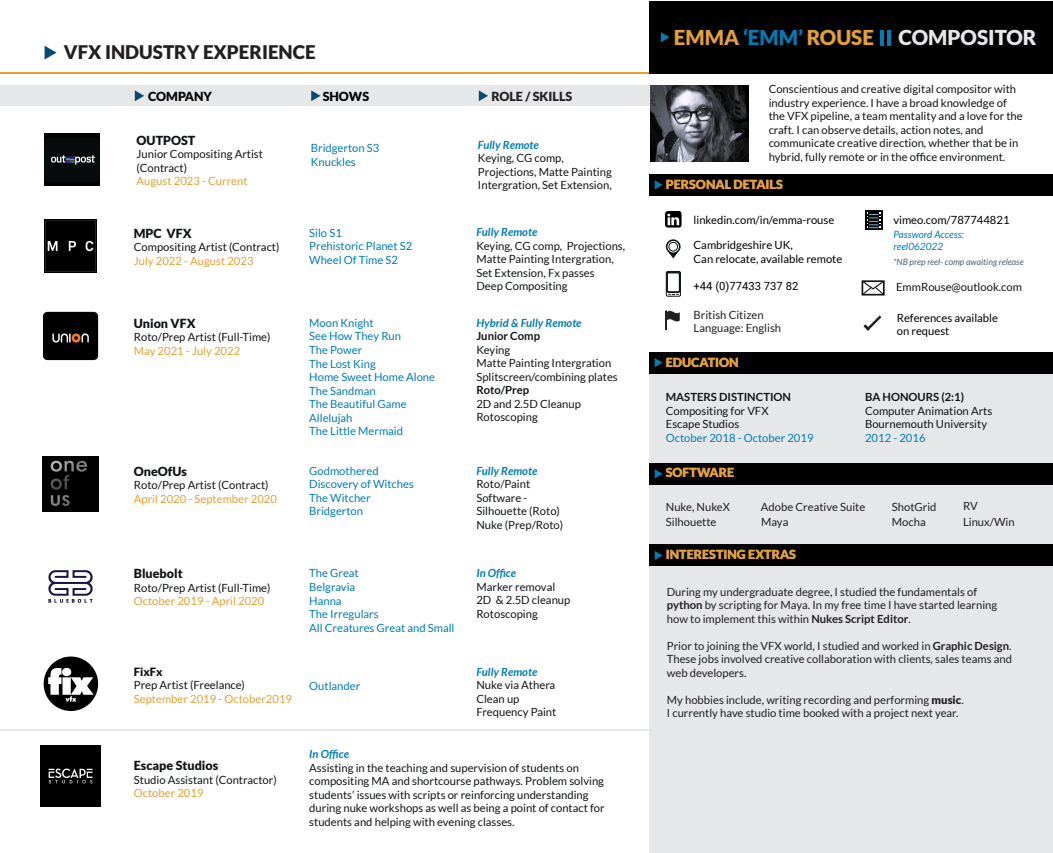
<style>
.page{position:relative;width:1053px;height:853px;background:#fff}
.page>*{position:absolute;margin:0;border:0;box-sizing:border-box;transform-origin:0 0}
.t1{font:900 20.5px "Lato";color:#e6e7e9}
.t2{font:900 18.75px "Lato";color:#231f20}
.t3{font:900 12.5px "Lato";color:#111416}
.t4{font:900 12.5px "Lato";color:#e3a035}
.t5{font:900 12.5px "Lato";color:#000}
.t6{font:900 12.5px "Lato";color:#231f20}
.t7{font:900 11.38px "Lato";color:#111416}
.t8{font:11.25px/13.5px "Lato";color:#111416}
.t9{font:11.25px/13.5px "Lato";color:#231f20}
.t10{font:11.25px/13.5px "Lato";color:#007db4}
.t11{font:11.25px "Lato";color:#e3a035}
.t12{font:11.25px/13.5px "Lato";color:#000001}
.t13{font:italic 700 11.25px "Lato";color:#007db4}
.t14{font:700 11.25px "Lato";color:#111416}
.t15{font:11.25px "Roboto";color:#000001}
.t16{font:italic 10px/12px "Lato";color:#007db4}
.t17{font:italic 8.75px "Lato";color:#4b626e}
.s1{color:#e3a035}
.s2{color:#007db4}
.s3{font-weight:700}
.s4{font-weight:900}
</style>
<div class="page">
<div style="left:0;top:85px;width:665px;height:21px;background:#e6e7e9"></div>
<div style="left:649px;top:372px;width:403px;height:480px;background:#e6e7e9"></div>
<hr style="left:0;top:72px;width:870px;height:2px;background:#e3a035">
<img style="left:43px;top:656px;width:55px;height:55px">
<img style="left:48px;top:570px;width:45px;height:33px">
<img style="left:43px;top:456px;width:55px;height:55px">
<img style="left:40px;top:745px;width:61px;height:61px">
<img style="left:43px;top:312px;width:55px;height:48px">
<img style="left:44px;top:219px;width:53px;height:53px">
<svg style="left:45px;top:46px;width:12px;height:14px"></svg>
<div style="left:649px;top:2px;width:403px;height:72px;background:#000"></div>
<div style="left:665px;top:271px;width:16px;height:25px;border:1px solid #111416;border-radius:2px"></div>
<div style="left:666px;top:271px;width:14px;height:22px;border:2px solid #111416;border-radius:2px"></div>
<svg style="left:861px;top:280px;width:24px;height:16px"></svg>
<svg style="left:665px;top:239px;width:15px;height:19px"></svg>
<div style="left:668px;top:242px;width:10px;height:9px;border:1px solid #111416;border-radius:50%"></div>
<svg style="left:865px;top:210px;width:17px;height:19px"></svg>
<img style="left:665px;top:212px;width:16px;height:16px">
<svg style="left:665px;top:310px;width:14px;height:19px"></svg>
<div style="left:649px;top:463px;width:403px;height:21px;background:#000"></div>
<div style="left:649px;top:352px;width:403px;height:21px;background:#000"></div>
<div style="left:649px;top:174px;width:403px;height:21px;background:#000"></div>
<svg style="left:863px;top:315px;width:18px;height:15px"></svg>
<div style="left:649px;top:544px;width:403px;height:21px;background:#000"></div>
<svg style="left:654px;top:180px;width:8px;height:9px"></svg>
<svg style="left:654px;top:358px;width:8px;height:9px"></svg>
<svg style="left:654px;top:469px;width:8px;height:9px"></svg>
<svg style="left:654px;top:551px;width:8px;height:8px"></svg>
<svg style="left:135px;top:90px;width:9px;height:11px"></svg>
<svg style="left:311px;top:90px;width:9px;height:11px"></svg>
<svg style="left:479px;top:90px;width:9px;height:11px"></svg>
<svg style="left:661px;top:32px;width:8px;height:10px"></svg>
<hr style="left:880px;top:30px;width:3px;height:16px;background:#007db4">
<svg style="left:887px;top:30px;width:3px;height:16px"></svg>
<img style="left:650px;top:85px;width:98px;height:77px">
<hr style="left:0;top:728px;width:650px;height:2px;background:#e6e7e9">
<img style="left:45px;top:133px;width:54px;height:52px">
<h2 class="t2" style="left:64px;top:42px;width:253px">VFX INDUSTRY EXPERIENCE</h2>
<p class="t5" style="left:148px;top:89px;width:65px">COMPANY</p>
<p class="t5" style="left:323px;top:89px;width:48px">SHOWS</p>
<p class="t6" style="left:491px;top:89px;width:82px">ROLE / SKILLS</p>
<p class="t3" style="left:137px;top:133px;width:60px">OUTPOST</p>
<p class="t8" style="left:137px;top:147px;width:128px">Junior Compositing Artist (Contract)</p>
<p class="t11" style="left:137px;top:175px;width:112px">August 2023 - Current</p>
<p class="t3" style="left:134px;top:226px;width:59px">MPC VFX</p>
<p class="t8" style="left:134px;top:240px;width:147px">Compositing Artist (Contract)</p>
<p class="t11" style="left:134px;top:254px;width:121px">July 2022 - August 2023</p>
<p class="t3" style="left:134px;top:316px;width:63px">Union VFX</p>
<p class="t8" style="left:134px;top:330px;width:138px">Roto/Prep Artist (Full-Time)</p>
<p class="t11" style="left:134px;top:344px;width:108px">May 2021 - July 2022</p>
<p class="t3" style="left:134px;top:463px;width:55px">OneOfUs</p>
<p class="t8" style="left:134px;top:478px;width:136px">Roto/Prep Artist (Contract)</p>
<p class="t11" style="left:134px;top:492px;width:145px">April 2020 - September 2020</p>
<p class="t3" style="left:134px;top:566px;width:50px">Bluebolt</p>
<p class="t8" style="left:134px;top:580px;width:138px">Roto/Prep Artist (Full-Time)</p>
<p class="t11" style="left:134px;top:594px;width:132px">October 2019 - April 2020</p>
<p class="t7" style="left:134px;top:664px;width:30px">FixFx</p>
<p class="t8" style="left:134px;top:678px;width:113px">Prep Artist (Freelance)</p>
<p class="t11" style="left:134px;top:692px;width:160px">September 2019 - October2019</p>
<p class="t3" style="left:134px;top:757px;width:86px">Escape Studios</p>
<p class="t8" style="left:134px;top:772px;width:144px">Studio Assistant (Contractor)</p>
<p class="t11" style="left:134px;top:786px;width:71px">October 2019</p>
<p class="t10" style="left:311px;top:141px;width:70px">Bridgerton S3<br>Knuckles</p>
<p class="t13" style="left:478px;top:138px;width:62px">Fully Remote</p>
<p class="t8" style="left:478px;top:151px;width:135px">Keying, CG comp,<br>Projections, Matte Painting<br>Intergration, Set Extension,</p>
<p class="t10" style="left:309px;top:226px;width:105px">Silo S1<br>Prehistoric Planet S2<br>Wheel Of Time S2</p>
<p class="t10" style="left:309px;top:316px;width:127px">Moon Knight<br>See How They Run<br>The Power<br>The Lost King<br>Home Sweet Home Alone<br>The Sandman<br>The Beautiful Game<br>Allelujah<br>The Little Mermaid</p>
<p class="t13" style="left:476px;top:226px;width:62px">Fully Remote</p>
<p class="t8" style="left:476px;top:239px;width:150px">Keying, CG comp, Projections,<br>Matte Painting Intergration,<br>Set Extension, Fx passes<br>Deep Compositing</p>
<p class="t13" style="left:476px;top:316px;width:107px">Hybrid &amp; Fully Remote</p>
<p class="t14" style="left:476px;top:329px;width:65px">Junior Comp</p>
<p class="t8" style="left:476px;top:342px;width:143px">Keying<br>Matte Painting Intergration<br>Splitscreen/combining plates</p>
<p class="t14" style="left:476px;top:383px;width:54px">Roto/Prep</p>
<p class="t8" style="left:476px;top:396px;width:106px">2D and 2.5D Cleanup<br>Rotoscoping</p>
<p class="t10" style="left:309px;top:463px;width:106px">Godmothered<br>Discovery of Witches<br>The Witcher<br>Bridgerton</p>
<p class="t13" style="left:476px;top:464px;width:62px">Fully Remote</p>
<p class="t8" style="left:476px;top:477px;width:88px">Roto/Paint<br>Software -<br>Silhouette (Roto)<br>Nuke (Prep/Roto)</p>
<p class="t10" style="left:309px;top:566px;width:147px">The Great<br>Belgravia<br>Hanna<br>The Irregulars<br>All Creatures Great and Small</p>
<p class="t10" style="left:309px;top:678px;width:52px">Outlander</p>
<p class="t13" style="left:476px;top:566px;width:41px">In Office</p>
<p class="t8" style="left:476px;top:579px;width:95px">Marker removal<br>2D &amp; 2.5D cleanup<br>Rotoscoping</p>
<p class="t13" style="left:476px;top:664px;width:62px">Fully Remote</p>
<p class="t8" style="left:476px;top:677px;width:81px">Nuke via Athera<br>Clean up<br>Frequency Paint</p>
<p class="t13" style="left:309px;top:747px;width:41px">In Office</p>
<p class="t8" style="left:309px;top:760px;width:297px">Assisting in the teaching and supervision of students on compositing MA and shortcourse pathways. Problem solving students’ issues with scripts or reinforcing understanding during nuke workshops as well as being a point of contact for students and helping with evening classes.</p>
<h1 class="t1" style="left:673px;top:26px;width:364px"><span class="s1">EMMA</span> <span class="s2">‘EMM’</span> <span class="s1">ROUSE</span> COMPOSITOR</h1>
<p class="t8" style="left:768px;top:82px;width:255px">Conscientious and creative digital compositor with industry experience. I have a broad knowledge of the VFX pipeline, a team mentality and a love for the craft. I can observe details, action notes, and communicate creative direction, whether that be in hybrid, fully remote or in the office environment.</p>
<p class="t4" style="left:665px;top:177px;width:118px">PERSONAL DETAILS</p>
<p class="t12" style="left:693px;top:213px;width:142px">linkedin.com/in/emma-rouse</p>
<p class="t12" style="left:893px;top:213px;width:118px">vimeo.com/787744821</p>
<p class="t12" style="left:693px;top:238px;width:150px">Cambridgeshire UK,<br>Can relocate, available remote</p>
<p class="t16" style="left:893px;top:229px;width:72px">Password Access: reel062022</p>
<p class="t17" style="left:893px;top:257px;width:132px">*NB prep reel- comp awaiting release</p>
<p class="t15" style="left:693px;top:278px;width:106px">+44 (0)77433 737 82</p>
<p class="t8" style="left:896px;top:280px;width:127px">EmmRouse@outlook.com</p>
<p class="t9" style="left:693px;top:308px;width:89px">British Citizen<br>Language: English</p>
<p class="t4" style="left:665px;top:354px;width:74px">EDUCATION</p>
<p class="t14" style="left:665px;top:390px;width:127px">MASTERS DISTINCTION</p>
<p class="t8" style="left:665px;top:403px;width:104px">Compositing for VFX<br>Escape Studios</p>
<p class="t10" style="left:665px;top:430px;width:149px">October 2018 - October 2019</p>
<p class="t4" style="left:665px;top:465px;width:70px">SOFTWARE</p>
<p class="t12" style="left:896px;top:311px;width:103px">References available on request</p>
<p class="t14" style="left:865px;top:390px;width:101px">BA HONOURS (2:1)</p>
<p class="t8" style="left:865px;top:403px;width:129px">Computer Animation Arts<br>Bournemouth University</p>
<p class="t10" style="left:865px;top:430px;width:62px">2012 - 2016</p>
<p class="t9" style="left:665px;top:499px;width:66px;line-height:15.5px">Nuke, NukeX<br>Silhouette</p>
<p class="t9" style="left:761px;top:498px;width:106px;line-height:15.5px">Adobe Creative Suite<br>Maya</p>
<p class="t9" style="left:891px;top:498px;width:46px;line-height:15.5px">ShotGrid<br>Mocha</p>
<p class="t9" style="left:962px;top:498px;width:53px;line-height:15.5px">RV<br>Linux/Win</p>
<p class="t4" style="left:665px;top:547px;width:132px">INTERESTING EXTRAS</p>
<p class="t9" style="left:666px;top:584px;width:332px">During my undergraduate degree, I studied the fundamentals of <span class="s3">python</span> by scripting for Maya. In my free time I have started learning how to implement this within <span class="s3">Nukes Script Editor</span>.</p>
<p class="t9" style="left:666px;top:638px;width:346px;text-align:justify">Prior to joining the VFX world, I studied and worked in <span class="s3">Graphic Design</span>.<br>These jobs involved creative collaboration with clients, sales teams and web developers.</p>
<p class="t9" style="left:666px;top:692px;width:298px">My hobbies include, writing recording and performing <span class="s4">music</span>.<br>I currently have studio time booked with a project next year.</p>
</div>
